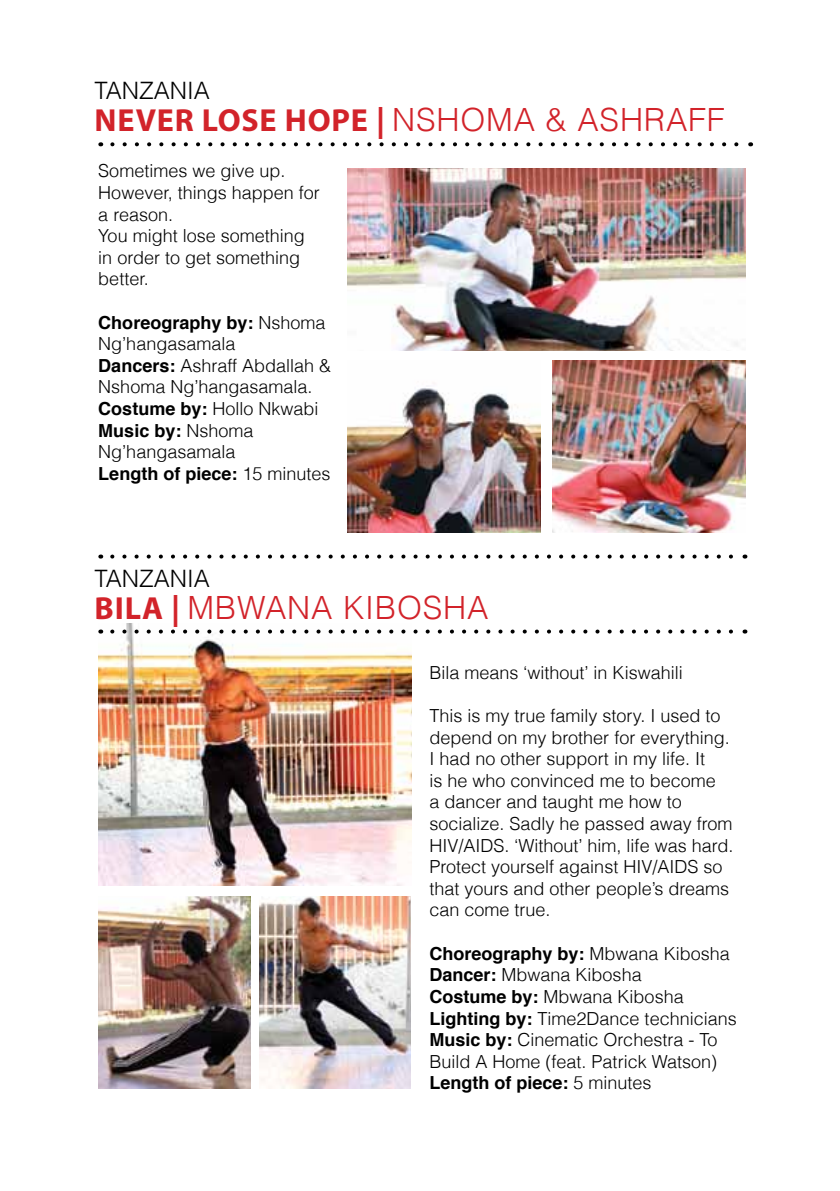
<style>
.page{position:relative;width:840px;height:1191px;background:#fff}
.page>*{position:absolute;margin:0;border:0;box-sizing:border-box;transform-origin:0 0}
.t1{font:700 32px "Myriad Pro";letter-spacing:.025em;color:#d2232a}
.t2{font:300 32px "Helvetica";letter-spacing:.025em;color:#d2232a}
.t3{font:300 24px "Helvetica";color:#000}
.t4{font:300 18px/21.6px "Helvetica";color:#000}
.s1{font-family:"Helvetica";font-weight:300}
.s2{font-weight:700}
.s3{font-family:"Myriad Pro";font-weight:700}
</style>
<div class="page">
<svg style="left:112px;top:142px;width:627px;height:4px"></svg>
<img style="left:347px;top:388px;width:193px;height:144px">
<img style="left:552px;top:361px;width:193px;height:171px">
<img style="left:347px;top:169px;width:398px;height:182px">
<img style="left:98px;top:623px;width:313px;height:262px">
<img style="left:98px;top:896px;width:152px;height:192px">
<img style="left:259px;top:896px;width:151px;height:192px">
<svg style="left:112px;top:629px;width:621px;height:4px"></svg>
<svg style="left:112px;top:554px;width:621px;height:4px"></svg>
<h2 class="t3" style="left:95px;top:72px;width:117px">TANZANIA</h2>
<h1 class="t1" style="left:95px;top:100px;width:631px">NEVER LOSE HOPE | <span class="s1">NSHOMA &amp; ASHRAFF</span></h1>
<p class="t4" style="left:98px;top:159px;width:223px">Sometimes we give up.<br>However, things happen for a reason.<br>You might lose something in order to get something better.</p>
<p class="t4" style="left:98px;top:311px;width:234px"><span class="s2">Choreography by:</span> Nshoma<br>Ng’hangasamala<br><span class="s2">Dancers:</span> Ashraff Abdallah &amp;<br>Nshoma Ng’hangasamala.<br><span class="s2">Costume by:</span> Hollo Nkwabi<br><span class="s2">Music by:</span> Nshoma<br>Ng’hangasamala<br><span class="s2">Length of piece:</span> 15 minutes</p>
<h2 class="t3" style="left:95px;top:559px;width:117px">TANZANIA</h2>
<h1 class="t2" style="left:95px;top:581px;width:395px"><span class="s3">BILA |</span> MBWANA KIBOSHA</h1>
<p class="t4" style="left:429px;top:661px;width:255px">Bila means ‘without’ in Kiswahili</p>
<p class="t4" style="left:429px;top:704px;width:305px">This is my true family story. I used to depend on my brother for everything.<br>I had no other support in my life. It<br>is he who convinced me to become<br>a dancer and taught me how to socialize. Sadly he passed away from HIV/AIDS. ‘Without’ him, life was hard.<br>Protect yourself against HIV/AIDS so that yours and other people’s dreams can come true.</p>
<p class="t4" style="left:429px;top:941px;width:309px"><span class="s2">Choreography by:</span> Mbwana Kibosha<br><span class="s2">Dancer:</span> Mbwana Kibosha<br><span class="s2">Costume by:</span> Mbwana Kibosha<br><span class="s2">Lighting by:</span> Time2Dance technicians<br><span class="s2">Music by:</span> Cinematic Orchestra - To<br>Build A Home (feat. Patrick Watson)<br><span class="s2">Length of piece:</span> 5 minutes</p>
</div>
